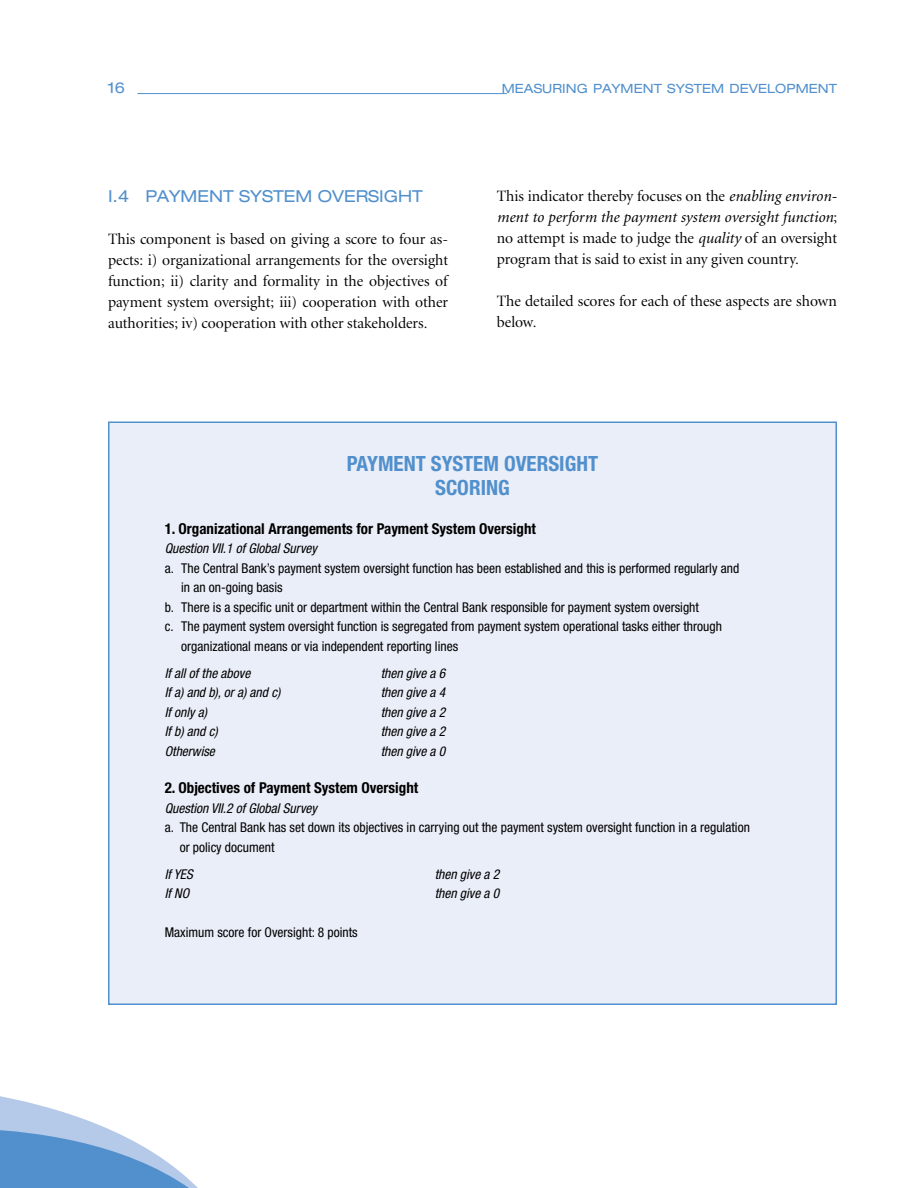
<style>
.page{position:relative;width:918px;height:1188px;background:#fff}
.page>*{position:absolute;margin:0;border:0;box-sizing:border-box;transform-origin:0 0}
.t1{font:700 condensed 21px "Helvetica Neue";color:#5190cd}
.t2{font:expanded 16.5px "Helvetica Neue";color:#5190cd}
.t3{font:15.75px/21px "Minion Display";color:#000}
.t4{font:italic 15.75px "Minion";color:#000}
.t5{font:700 condensed 15px "Helvetica Neue";color:#000}
.t6{font:expanded 15px "Helvetica Neue";color:#5190cd}
.t7{font:condensed 13.5px/19.5px "Helvetica Neue";color:#000}
.t8{font:italic condensed 13.5px "Helvetica Neue";color:#000}
.t9{font:expanded 12.75px "Helvetica Neue";letter-spacing:.005em;color:#5190cd}
.s1{font-family:"Minion";font-style:italic}
.s2{font-family:"Minion Display";font-style:normal}
</style>
<div class="page">
<hr style="left:137px;top:93px;width:370px;height:1px;background:#5190cd">
<svg style="left:0;top:1096px;width:198px;height:92px"></svg>
<div style="left:109px;top:422px;width:727px;height:582px;background:#eaeef8"></div>
<p class="t6" style="left:108px;top:78px;width:18px">16</p>
<p class="t9" style="left:502px;top:80px;width:337px">MEASURING PAYMENT SYSTEM DEVELOPMENT</p>
<p class="t2" style="left:108px;top:186px;width:63px">I.4 PAYMENT</p>
<p class="t2" style="left:239px;top:186px;width:25px">SYSTEM</p>
<p class="t2" style="left:318px;top:186px;width:26px">OVERSI</p>
<p class="t2" style="left:384px;top:186px;width:28px">GHT</p>
<p class="t3" style="left:108px;top:229px;width:342px;text-align:justify">This component is based on giving a score to four as&shy;pects: i) organizational arrangements for the oversight function; ii) clarity and formality in the objectives of payment system oversight; iii) cooperation with other authorities; iv) cooperation with other stakeholders.</p>
<p class="t3" style="left:497px;top:186px;width:342px">This indicator thereby focuses on the <span class="s1">enabling environ-</span></p>
<p class="t4" style="left:497px;top:209px;width:342px">ment to perform the payment system oversight function<span class="s2">;</span></p>
<p class="t3" style="left:497px;top:228px;width:342px">no attempt is made to judge the <span class="s1">quality</span> of an oversight program that is said to exist in any given country.</p>
<p class="t3" style="left:497px;top:291px;width:342px">The detailed scores for each of these aspects are shown below.</p>
<h1 class="t1" style="left:347px;top:451px;width:59px">Payment</h1>
<h1 class="t1" style="left:431px;top:451px;width:84px">Syste m Oversi</h1>
<h1 class="t1" style="left:565px;top:451px;width:31px">ght</h1>
<h1 class="t1" style="left:435px;top:475px;width:76px">Scoring</h1>
<p class="t5" style="left:165px;top:519px;width:373px">1. Organizational Arrangements for Payment System Oversight</p>
<p class="t8" style="left:165px;top:541px;width:154px">Question VII.1 of Global Survey</p>
<p class="t7" style="left:165px;top:558px;width:576px">a. The Central Bank’s payment system oversight function has been established and this is performed regularly and</p>
<p class="t7" style="left:181px;top:578px;width:103px">in an on-going basis</p>
<p class="t7" style="left:165px;top:597px;width:536px">b. There is a specific unit or department within the Central Bank responsible for payment system oversight</p>
<p class="t7" style="left:165px;top:617px;width:559px">c. The payment system oversight function is segregated from payment system operational tasks either through</p>
<p class="t7" style="left:181px;top:636px;width:278px">organizational means or via independent reporting lines</p>
<p class="t8" style="left:165px;top:665px;width:87px">If all of the above</p>
<p class="t8" style="left:381px;top:665px;width:66px">then give a 6</p>
<p class="t8" style="left:165px;top:685px;width:117px">If a) and b), or a) and c)</p>
<p class="t8" style="left:381px;top:685px;width:66px">then give a 4</p>
<p class="t8" style="left:165px;top:704px;width:44px">If only a)</p>
<p class="t8" style="left:381px;top:704px;width:66px">then give a 2</p>
<p class="t8" style="left:165px;top:724px;width:54px">If b) and c)</p>
<p class="t8" style="left:381px;top:724px;width:66px">then give a 2</p>
<p class="t8" style="left:165px;top:743px;width:52px">Otherwise</p>
<p class="t8" style="left:381px;top:743px;width:66px">then give a 0</p>
<p class="t5" style="left:165px;top:779px;width:255px">2. Objectives of Payment System Oversight</p>
<p class="t8" style="left:165px;top:800px;width:154px">Question VII.2 of Global Survey</p>
<p class="t7" style="left:180px;top:818px;width:572px;text-indent:-15px">a. The Central Bank has set down its objectives in carrying out the payment system oversight function in a regulation or policy document</p>
<p class="t8" style="left:165px;top:866px;width:30px">If YES</p>
<p class="t8" style="left:435px;top:866px;width:66px">then give a 2</p>
<p class="t8" style="left:165px;top:886px;width:26px">If NO</p>
<p class="t8" style="left:435px;top:886px;width:66px">then give a 0</p>
<p class="t7" style="left:165px;top:923px;width:195px">Maximum score for Oversight: 8 points</p>
</div>
